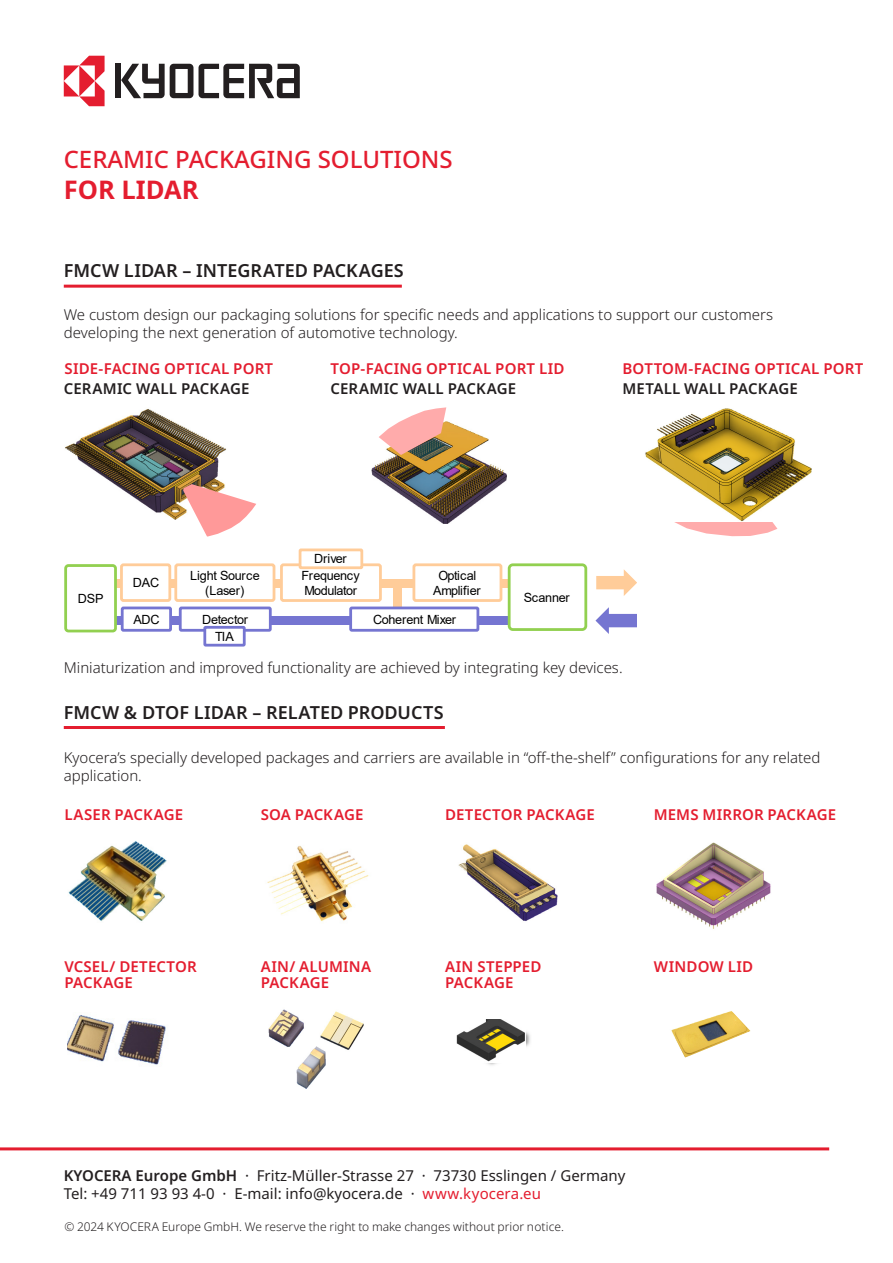
<style>
.page{position:relative;width:893px;height:1263px;background:#fff}
.page>*{position:absolute;margin:0;border:0;box-sizing:border-box;transform-origin:0 0}
.t1{font:700 25.5px "Noto Sans";color:#e41d2f}
.t2{font:500 24px "Noto Sans";color:#e41d2f}
.t3{font:600 18px "Noto Sans";color:#231f20}
.t4{font:300 15px/18px "Noto Sans";color:#231f20}
.t5{font:600 15px/16.5px "Noto Sans";letter-spacing:.01em;color:#e41d2f}
.t6{font:15px/18px "Noto Sans";color:#231f20}
.t7{font:600 15px "Noto Sans";letter-spacing:.005em;color:#231f20}
.t8{font:12.6px/14.9px "Arial";letter-spacing:-.025em;color:#000;text-align:center}
.t9{font:300 12px "Noto Sans";color:#231f20}
.s1{font-weight:600}
.s2{color:#e41d2f}
</style>
<div class="page">
<div style="left:115px;top:64px;width:6px;height:34px;background:#231f20"></div>
<svg style="left:199px;top:64px;width:101px;height:34px"></svg>
<svg style="left:121px;top:64px;width:72px;height:34px"></svg>
<svg style="left:64px;top:56px;width:41px;height:50px"></svg>
<hr style="left:0;top:1147px;width:829px;height:3px;background:#e41d2f">
<hr style="left:64px;top:285px;width:338px;height:3px;background:#e41d2f">
<hr style="left:64px;top:726px;width:381px;height:3px;background:#e41d2f">
<img style="left:65px;top:409px;width:162px;height:110px">
<svg style="left:183px;top:484px;width:73px;height:52px"></svg>
<img style="left:371px;top:421px;width:136px;height:103px">
<svg style="left:379px;top:407px;width:67px;height:48px"></svg>
<svg style="left:674px;top:521px;width:103px;height:15px"></svg>
<img style="left:645px;top:409px;width:167px;height:112px">
<div style="left:95px;top:579px;width:464px;height:9px;background:#fc9"></div>
<div style="left:394px;top:583px;width:8px;height:35px;background:#fc9"></div>
<div style="left:104px;top:616px;width:464px;height:9px;background:#7575d1"></div>
<div style="left:509px;top:565px;width:77px;height:64px;background:#fff;border-radius:4px"></div>
<div style="left:508px;top:563px;width:79px;height:68px;border:3px solid #92d050;border-radius:4px"></div>
<div style="left:414px;top:565px;width:87px;height:35px;background:#fff;border-radius:2px"></div>
<div style="left:412px;top:563px;width:90px;height:39px;border:3px solid #fc9;border-radius:2px"></div>
<div style="left:281px;top:565px;width:99px;height:35px;background:#fff;border-radius:2px"></div>
<div style="left:280px;top:563px;width:102px;height:39px;border:3px solid #fc9;border-radius:2px"></div>
<div style="left:176px;top:565px;width:98px;height:35px;background:#fff;border-radius:2px"></div>
<div style="left:174px;top:563px;width:101px;height:39px;border:3px solid #fc9;border-radius:2px"></div>
<div style="left:180px;top:608px;width:90px;height:22px;background:#fff"></div>
<div style="left:179px;top:606px;width:93px;height:26px;border:3px solid #7575d1"></div>
<div style="left:203px;top:626px;width:43px;height:20px;background:#fff;border:3px solid #7575d1"></div>
<div style="left:64px;top:564px;width:53px;height:68px;background:#fff;border:3px solid #92d050;border-radius:3px"></div>
<div style="left:121px;top:565px;width:49px;height:35px;background:#fff;border-radius:2px"></div>
<div style="left:120px;top:563px;width:51px;height:39px;border:3px solid #fc9;border-radius:2px"></div>
<div style="left:121px;top:606px;width:51px;height:26px;background:#fff;border:3px solid #7575d1"></div>
<div style="left:351px;top:608px;width:127px;height:22px;background:#fff"></div>
<div style="left:349px;top:606px;width:130px;height:26px;border:3px solid #7575d1"></div>
<div style="left:300px;top:550px;width:62px;height:18px;background:#fff"></div>
<div style="left:299px;top:548px;width:64px;height:21px;border:3px solid #fc9"></div>
<svg style="left:596px;top:569px;width:41px;height:27px"></svg>
<svg style="left:595px;top:607px;width:42px;height:27px"></svg>
<img style="left:68px;top:840px;width:99px;height:81px">
<img style="left:267px;top:845px;width:102px;height:77px">
<img style="left:458px;top:844px;width:100px;height:78px">
<img style="left:656px;top:842px;width:115px;height:87px">
<img style="left:67px;top:1015px;width:99px;height:50px">
<img style="left:487px;top:1032px;width:43px;height:33px">
<img style="left:456px;top:1019px;width:70px;height:43px">
<img style="left:268px;top:1009px;width:36px;height:38px">
<img style="left:320px;top:1011px;width:44px;height:39px">
<img style="left:293px;top:1044px;width:37px;height:45px">
<svg style="left:671px;top:1011px;width:80px;height:47px"></svg>
<h2 class="t2" style="left:64px;top:142px;width:390px">CERAMIC PACKAGING SOLUTIONS</h2>
<h1 class="t1" style="left:64px;top:171px;width:136px">FOR LIDAR</h1>
<p class="t3" style="left:64px;top:258px;width:341px">FMCW LIDAR – INTEGRATED PACKAGES</p>
<p class="t4" style="left:64px;top:306px;width:711px">We custom design our packaging solutions for specific needs and applications to support our customers developing the next generation of automotive technology.</p>
<p class="t5" style="left:330px;top:361px;width:236px">TOP-FACING OPTICAL PORT LID</p>
<p class="t5" style="left:622px;top:361px;width:242px">BOTTOM-FACING OPTICAL PORT</p>
<p class="t7" style="left:64px;top:378px;width:187px">CERAMIC WALL PACKAGE</p>
<p class="t7" style="left:330px;top:378px;width:187px">CERAMIC WALL PACKAGE</p>
<p class="t7" style="left:622px;top:378px;width:177px">METALL WALL PACKAGE</p>
<p class="t5" style="left:64px;top:361px;width:210px">SIDE-FACING OPTICAL PORT</p>
<p class="t8" style="left:78px;top:591px;width:27px">DSP</p>
<p class="t8" style="left:314px;top:551px;width:34px">Driver</p>
<p class="t8" style="left:433px;top:568px;width:49px">Optical<br>Amplifier</p>
<p class="t8" style="left:190px;top:568px;width:71px">Light Source (Laser)</p>
<p class="t8" style="left:202px;top:611px;width:47px;line-height:16.8px">Detector<br>TIA</p>
<p class="t8" style="left:301px;top:568px;width:60px;text-align:left">Frequency<br>Modulator</p>
<p class="t8" style="left:133px;top:575px;width:28px">DAC</p>
<p class="t8" style="left:133px;top:612px;width:28px">ADC</p>
<p class="t8" style="left:373px;top:612px;width:85px">Coherent Mixer</p>
<p class="t8" style="left:524px;top:590px;width:47px">Scanner</p>
<p class="t4" style="left:64px;top:659px;width:560px">Miniaturization and improved functionality are achieved by integrating key devices.</p>
<p class="t3" style="left:64px;top:699px;width:381px">FMCW &amp; DTOF LIDAR – RELATED PRODUCTS</p>
<p class="t4" style="left:64px;top:749px;width:758px">Kyocera’s specially developed packages and carriers are available in “off-the-shelf” configurations for any related application.</p>
<p class="t5" style="left:64px;top:806px;width:120px">LASER PACKAGE</p>
<p class="t5" style="left:261px;top:806px;width:104px">SOA PACKAGE</p>
<p class="t5" style="left:445px;top:806px;width:151px">DETECTOR PACKAGE</p>
<p class="t5" style="left:654px;top:806px;width:184px">MEMS MIRROR PACKAGE</p>
<p class="t5" style="left:64px;top:958px;width:134px">VCSEL/ DETECTOR<br>PACKAGE</p>
<p class="t5" style="left:261px;top:958px;width:112px">AIN/ ALUMINA<br>PACKAGE</p>
<p class="t5" style="left:445px;top:958px;width:98px">AIN STEPPED<br>PACKAGE</p>
<p class="t5" style="left:654px;top:958px;width:101px">WINDOW LID</p>
<p class="t6" style="left:64px;top:1167px;width:563px"><span class="s1">KYOCERA Europe GmbH</span> · Fritz-Müller-Strasse 27 · 73730 Esslingen / Germany<br>Tel: +49 711 93 93 4-0 · E-mail: info@kyocera.de · <span class="s2">www.kyocera.eu</span></p>
<p class="t9" style="left:64px;top:1218px;width:501px">© 2024 KYOCERA Europe GmbH. We reserve the right to make changes without prior notice.</p>
</div>
